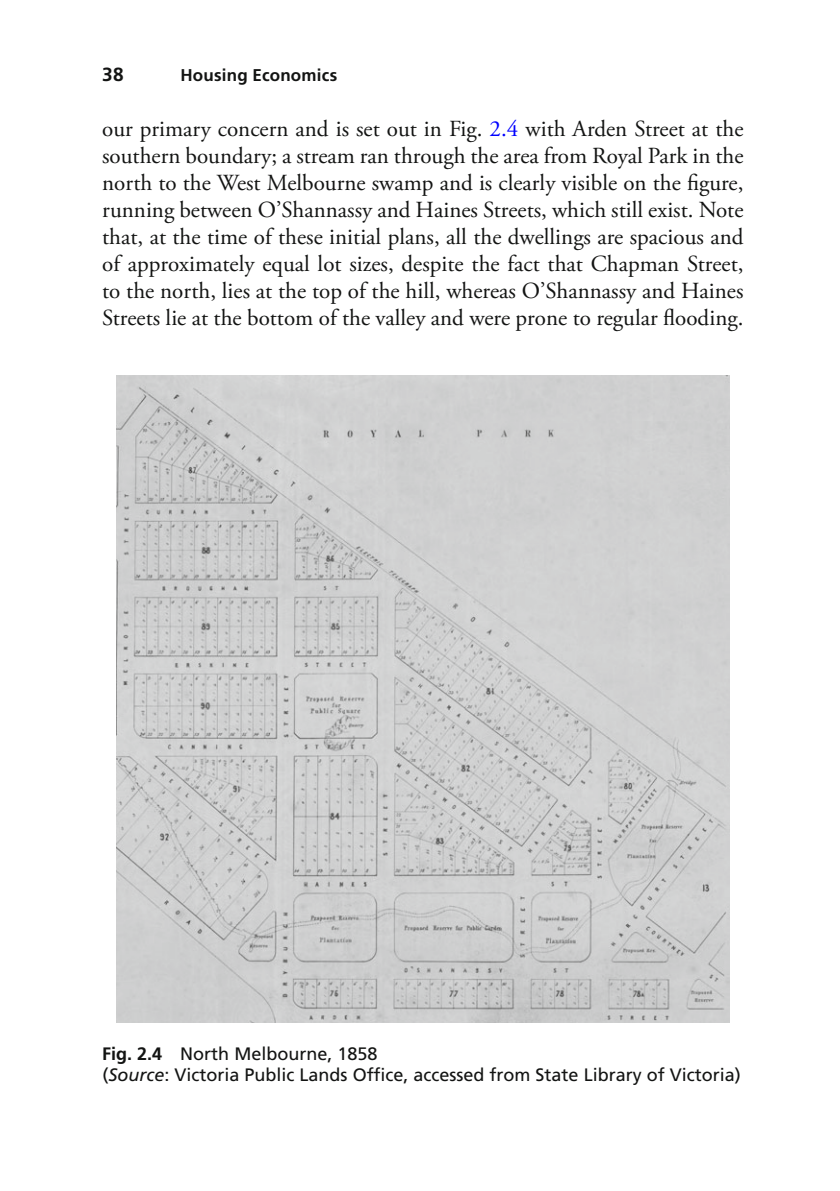
<style>
.page{position:relative;width:840px;height:1191px;background:#fff}
.page>*{position:absolute;margin:0;border:0;box-sizing:border-box;transform-origin:0 0}
.t1{font:23px/27px "Ndggdq A Garamond Pro";color:#131413;text-align:justify}
.t2{font:700 19px "Lsjlhy Frutiger LT Std";color:#131413}
.t3{font:18px/21px "Rydxgx Frutiger LT Std";color:#131413}
.t4{font:700 17px "Lsjlhy Frutiger LT Std";letter-spacing:.01em;color:#131413}
.s1{color:#00f}
.s2{font-family:"Lsjlhy Frutiger LT Std";font-weight:700}
.s3{font-family:"Hwxnhl Frutiger LT Std";font-style:italic}
</style>
<div class="page">
<img style="left:116px;top:375px;width:612px;height:647px">
<p class="t2" style="left:102px;top:67px;width:23px">38</p>
<p class="t4" style="left:180px;top:69px;width:158px">Housing Economics</p>
<p class="t1" style="left:102px;top:117px;width:642px">our primary concern and is set out in Fig. <span class="s1">2.4</span> with Arden Street at the southern boundary; a stream ran through the area from Royal Park in the north to the West Melbourne swamp and is clearly visible on the figure, running between O’Shannassy and Haines Streets, which still exist. Note that, at the time of these initial plans, all the dwellings are spacious and of approximately equal lot sizes, despite the fact that Chapman Street, to the north, lies at the top of the hill, whereas O’Shannassy and Haines Streets lie at the bottom of the valley and were prone to regular flooding.</p>
<p class="t3" style="left:102px;top:1044px;width:640px"><span class="s2">Fig. 2.4</span> North Melbourne, 1858<br>( <span class="s3">Source</span>: Victoria Public Lands Office, accessed from State Library of Victoria)</p>
</div>
